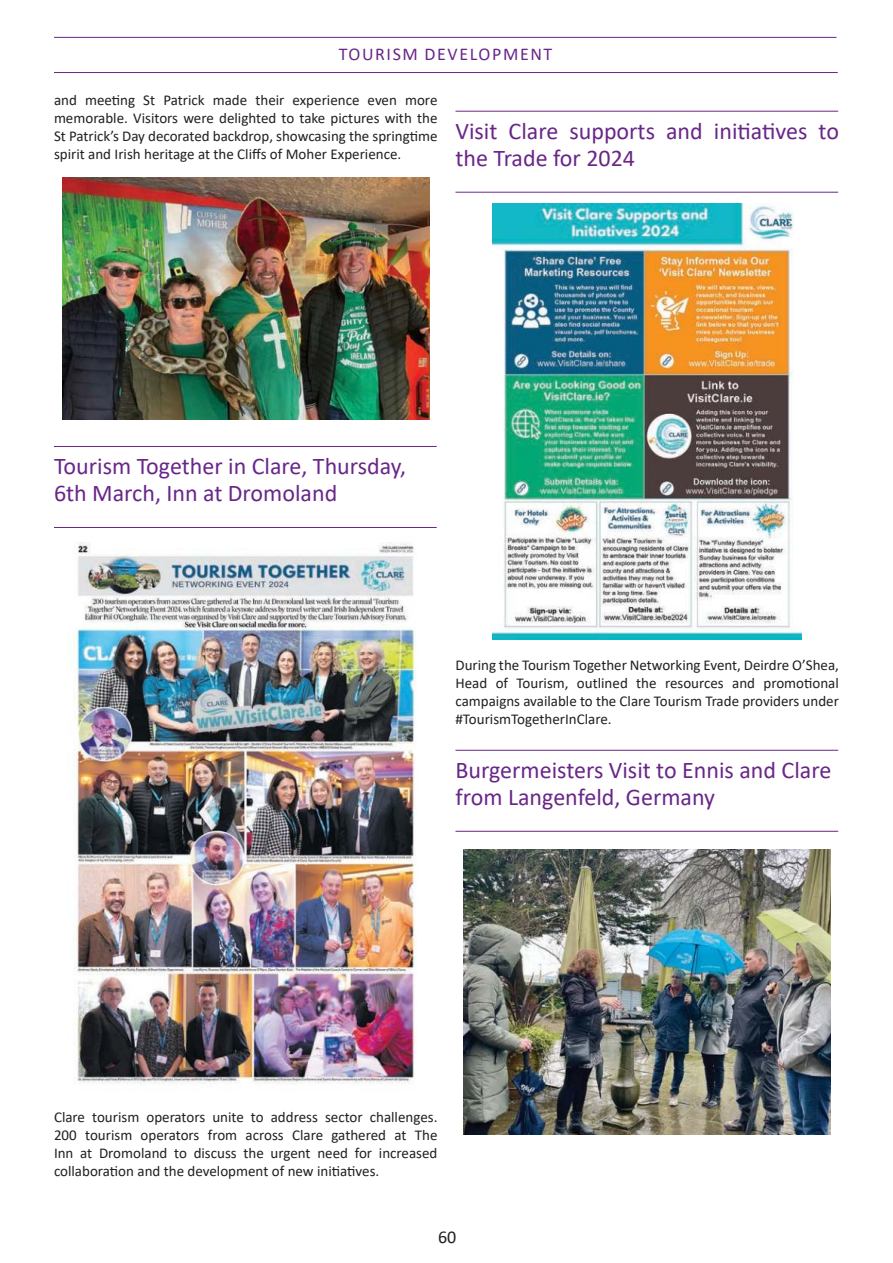
<style>
.page{position:relative;width:893px;height:1263px;background:#fff}
.page>*{position:absolute;margin:0;border:0;box-sizing:border-box;transform-origin:0 0}
.t1{font:24px/27px "Calibri";color:#692688}
.t2{font:18px "Calibri";letter-spacing:.09em;color:#692688}
.t3{font:18px "Calibri";color:#221f1f}
.t4{font:15px/18px "Calibri";color:#221f1f;text-align:justify}
</style>
<div class="page">
<img style="left:62px;top:177px;width:367px;height:243px">
<hr style="left:54px;top:446px;width:383px;height:1px;background:#692688">
<hr style="left:54px;top:527px;width:383px;height:1px;background:#692688">
<img style="left:74px;top:542px;width:343px;height:542px">
<hr style="left:455px;top:111px;width:383px;height:1px;background:#692688">
<hr style="left:455px;top:192px;width:383px;height:1px;background:#692688">
<img style="left:493px;top:203px;width:309px;height:437px">
<hr style="left:455px;top:750px;width:383px;height:1px;background:#692688">
<hr style="left:455px;top:831px;width:383px;height:1px;background:#692688">
<img style="left:464px;top:850px;width:366px;height:285px">
<hr style="left:54px;top:72px;width:784px;height:1px;background:#692688">
<hr style="left:54px;top:37px;width:782px;height:1px;background:#692688">
<p class="t2" style="left:339px;top:45px;width:215px">TOURISM DEVELOPMENT</p>
<p class="t4" style="left:54px;top:90px;width:385px">and meeting St Patrick made their experience even more memorable. Visitors were delighted to take pictures with the St Patrick’s Day decorated backdrop, showcasing the springtime spirit and Irish heritage at the Cliffs of Moher Experience.</p>
<h1 class="t1" style="left:455px;top:116px;width:385px">Visit Clare supports and initiatives to the Trade for 2024</h1>
<h1 class="t1" style="left:54px;top:452px;width:354px">Tourism Together in Clare, Thursday,<br>6th March, Inn at Dromoland</h1>
<p class="t4" style="left:455px;top:655px;width:385px">During the Tourism Together Networking Event, Deirdre O’Shea, Head of Tourism, outlined the resources and promotional campaigns available to the Clare Tourism Trade providers under #TourismTogetherInClare.</p>
<h1 class="t1" style="left:455px;top:755px;width:377px">Burgermeisters Visit to Ennis and Clare from Langenfeld, Germany</h1>
<p class="t4" style="left:54px;top:1107px;width:385px">Clare tourism operators unite to address sector challenges.<br>200 tourism operators from across Clare gathered at The Inn at Dromoland to discuss the urgent need for increased collaboration and the development of new initiatives.</p>
<p class="t3" style="left:438px;top:1224px;width:20px">60</p>
</div>
